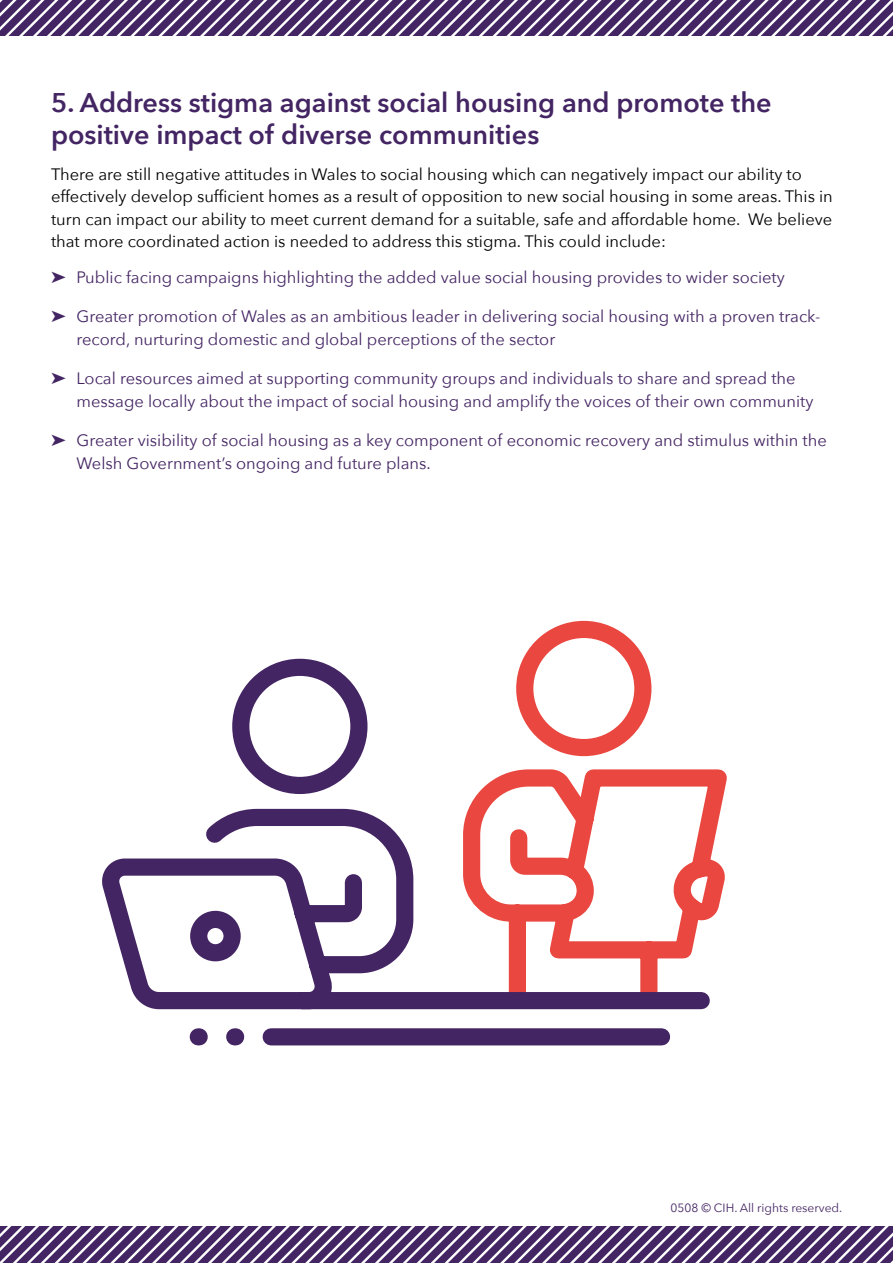
<style>
.page{position:relative;width:893px;height:1263px;background:#fff}
.page>*{position:absolute;margin:0;border:0;box-sizing:border-box;transform-origin:0 0}
.t1{font:600 27px/32.4px "Avenir Next";color:#442563}
.t2{font:16.5px/22.5px "Avenir Next";color:#442563}
.t3{font:16.5px/22.5px "Avenir Next";color:#000}
.t4{font:12px "Avenir Next";color:#442563}
</style>
<div class="page">
<svg style="left:0;top:1226px;width:893px;height:37px"></svg>
<svg style="left:0;top:0;width:893px;height:36px"></svg>
<svg style="left:528px;top:620px;width:199px;height:289px"></svg>
<svg style="left:103px;top:650px;width:615px;height:396px"></svg>
<h1 class="t1" style="left:51px;top:86px;width:722px">5. Address stigma against social housing and promote the positive impact of diverse communities</h1>
<p class="t3" style="left:51px;top:162px;width:783px">There are still negative attitudes in Wales to social housing which can negatively impact our ability to effectively develop sufficient homes as a result of opposition to new social housing in some areas. This in turn can impact our ability to meet current demand for a suitable, safe and affordable home. We believe that more coordinated action is needed to address this stigma. This could include:</p>
<p class="t2" style="left:51px;top:265px;width:735px">➤ Public facing campaigns highlighting the added value social housing provides to wider society</p>
<p class="t2" style="left:77px;top:304px;width:745px;text-indent:-26px">➤ Greater promotion of Wales as an ambitious leader in delivering social housing with a proven track&shy;record, nurturing domestic and global perceptions of the sector</p>
<p class="t2" style="left:77px;top:366px;width:738px;text-indent:-26px">➤ Local resources aimed at supporting community groups and individuals to share and spread the message locally about the impact of social housing and amplify the voices of their own community</p>
<p class="t2" style="left:77px;top:428px;width:752px;text-indent:-26px">➤ Greater visibility of social housing as a key component of economic recovery and stimulus within the<br>Welsh Government’s ongoing and future plans.</p>
<p class="t4" style="left:670px;top:1198px;width:173px">0508 © CIH. All rights reserved.</p>
</div>
